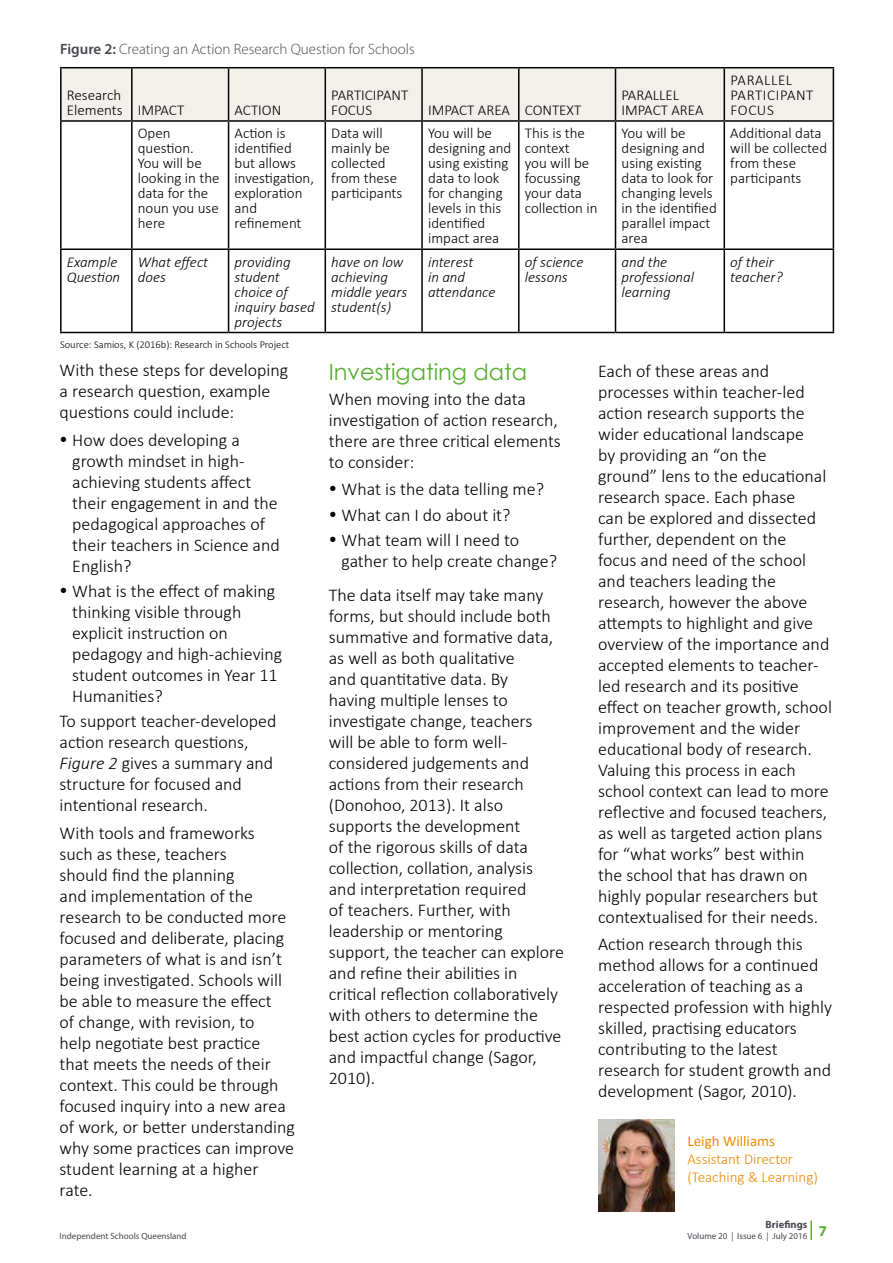
<style>
.page{position:relative;width:893px;height:1263px;background:#fff}
.page>*{position:absolute;margin:0;border:0;box-sizing:border-box;transform-origin:0 0}
.t1{font:22.5px "Century Gothic";color:#56af31}
.t2{font:300 18px/21px "Calibri";color:#000}
.t3{font:300 15px/15px "Calibri";color:#000}
.t4{font:italic 300 15px/15px "Calibri";color:#000}
.t5{font:300 15px "Myriad Pro";color:#474850}
.t6{font:300 15px/18px "Calibri";color:#ee8a00}
.t7{font:300 15px/15px "Calibri";letter-spacing:.04em;color:#000}
.t8{font:15px "Calibri";color:#ee8a00}
.t9{font:700 15px "Myriad Pro";color:#56af31}
.t10{font:300 10.5px "Calibri";color:#000}
.t11{font:700 10.5px "Myriad Pro";color:#474850}
.t12{font:9px "Myriad Pro";color:#474850}
.s1{font-weight:600}
.s2{font-style:italic}
</style>
<div class="page">
<hr style="left:810px;top:1220px;width:2px;height:20px;background:#56af31">
<div style="left:62px;top:68px;width:771px;height:52px;background:#f3f0eb"></div>
<hr style="left:60px;top:67px;width:72px;height:1px;background:#000">
<hr style="left:60px;top:68px;width:2px;height:52px;background:#000">
<hr style="left:132px;top:67px;width:97px;height:1px;background:#000">
<hr style="left:131px;top:68px;width:2px;height:52px;background:#000">
<hr style="left:229px;top:67px;width:96px;height:1px;background:#000">
<hr style="left:228px;top:68px;width:1px;height:52px;background:#000">
<hr style="left:325px;top:67px;width:97px;height:1px;background:#000">
<hr style="left:325px;top:68px;width:1px;height:52px;background:#000">
<hr style="left:422px;top:67px;width:97px;height:1px;background:#000">
<hr style="left:421px;top:68px;width:2px;height:52px;background:#000">
<hr style="left:519px;top:67px;width:96px;height:1px;background:#000">
<hr style="left:518px;top:68px;width:1px;height:52px;background:#000">
<hr style="left:615px;top:67px;width:109px;height:1px;background:#000">
<hr style="left:615px;top:68px;width:1px;height:52px;background:#000">
<hr style="left:724px;top:67px;width:110px;height:1px;background:#000">
<hr style="left:724px;top:68px;width:1px;height:52px;background:#000">
<hr style="left:833px;top:68px;width:1px;height:52px;background:#000">
<hr style="left:60px;top:120px;width:72px;height:2px;background:#000">
<hr style="left:60px;top:122px;width:2px;height:126px;background:#000">
<hr style="left:132px;top:120px;width:97px;height:2px;background:#000">
<hr style="left:131px;top:122px;width:2px;height:126px;background:#000">
<hr style="left:229px;top:120px;width:96px;height:2px;background:#000">
<hr style="left:228px;top:122px;width:1px;height:126px;background:#000">
<hr style="left:325px;top:120px;width:97px;height:2px;background:#000">
<hr style="left:325px;top:122px;width:1px;height:126px;background:#000">
<hr style="left:422px;top:120px;width:97px;height:2px;background:#000">
<hr style="left:421px;top:122px;width:2px;height:126px;background:#000">
<hr style="left:519px;top:120px;width:96px;height:2px;background:#000">
<hr style="left:518px;top:122px;width:1px;height:126px;background:#000">
<hr style="left:615px;top:120px;width:109px;height:2px;background:#000">
<hr style="left:615px;top:122px;width:1px;height:126px;background:#000">
<hr style="left:724px;top:120px;width:110px;height:2px;background:#000">
<hr style="left:724px;top:122px;width:1px;height:126px;background:#000">
<hr style="left:833px;top:122px;width:1px;height:126px;background:#000">
<hr style="left:60px;top:248px;width:72px;height:2px;background:#000">
<hr style="left:60px;top:250px;width:2px;height:82px;background:#000">
<hr style="left:132px;top:248px;width:97px;height:2px;background:#000">
<hr style="left:131px;top:250px;width:2px;height:82px;background:#000">
<hr style="left:229px;top:248px;width:96px;height:2px;background:#000">
<hr style="left:228px;top:250px;width:1px;height:82px;background:#000">
<hr style="left:325px;top:248px;width:97px;height:2px;background:#000">
<hr style="left:325px;top:250px;width:1px;height:82px;background:#000">
<hr style="left:422px;top:248px;width:97px;height:2px;background:#000">
<hr style="left:421px;top:250px;width:2px;height:82px;background:#000">
<hr style="left:519px;top:248px;width:96px;height:2px;background:#000">
<hr style="left:518px;top:250px;width:1px;height:82px;background:#000">
<hr style="left:615px;top:248px;width:109px;height:2px;background:#000">
<hr style="left:615px;top:250px;width:1px;height:82px;background:#000">
<hr style="left:724px;top:248px;width:110px;height:2px;background:#000">
<hr style="left:724px;top:250px;width:1px;height:82px;background:#000">
<hr style="left:833px;top:250px;width:1px;height:82px;background:#000">
<hr style="left:60px;top:332px;width:72px;height:1px;background:#000">
<hr style="left:132px;top:332px;width:97px;height:1px;background:#000">
<hr style="left:229px;top:332px;width:96px;height:1px;background:#000">
<hr style="left:325px;top:332px;width:97px;height:1px;background:#000">
<hr style="left:422px;top:332px;width:97px;height:1px;background:#000">
<hr style="left:519px;top:332px;width:96px;height:1px;background:#000">
<hr style="left:615px;top:332px;width:109px;height:1px;background:#000">
<hr style="left:724px;top:332px;width:110px;height:1px;background:#000">
<img style="left:598px;top:1120px;width:77px;height:92px">
<p class="t5" style="left:60px;top:40px;width:356px"><span class="s1">Figure 2:</span> Creating an Action Research Question for Schools</p>
<p class="t3" style="left:67px;top:87px;width:119px">Research<br>Elements IMPACT</p>
<p class="t3" style="left:235px;top:102px;width:48px">ACTION</p>
<p class="t3" style="left:331px;top:87px;width:79px">PARTICIPANT<br>FOCUS</p>
<p class="t3" style="left:428px;top:102px;width:155px">IMPACT AREA CONTEXT</p>
<p class="t3" style="left:621px;top:87px;width:83px">PARALLEL<br>IMPACT AREA</p>
<p class="t7" style="left:731px;top:72px;width:84px">PARALLEL<br>PARTICIPANT<br>FOCUS</p>
<p class="t3" style="left:138px;top:126px;width:83px">Open question.<br>You will be looking in the data for the noun you use here</p>
<p class="t3" style="left:235px;top:126px;width:81px">Action is identified but allows investigation, exploration and refinement</p>
<p class="t3" style="left:331px;top:126px;width:73px">Data will mainly be collected from these participants</p>
<p class="t3" style="left:428px;top:126px;width:85px">You will be designing and using existing data to look for changing levels in this identified impact area</p>
<p class="t3" style="left:525px;top:126px;width:74px">This is the context<br>you will be focussing your data collection in</p>
<p class="t3" style="left:621px;top:126px;width:97px">You will be designing and using existing data to look for changing levels in the identified parallel impact area</p>
<p class="t3" style="left:730px;top:126px;width:98px">Additional data will be collected from these participants</p>
<p class="t4" style="left:67px;top:254px;width:55px">Example<br>Question</p>
<p class="t4" style="left:138px;top:254px;width:72px">What effect does</p>
<p class="t4" style="left:235px;top:254px;width:82px">providing student choice of inquiry based projects</p>
<p class="t4" style="left:331px;top:254px;width:78px">have on low achieving middle years student(s)</p>
<p class="t4" style="left:428px;top:254px;width:69px">interest<br>in and attendance</p>
<p class="t4" style="left:525px;top:254px;width:60px">of science lessons</p>
<p class="t4" style="left:621px;top:254px;width:74px">and the professional learning</p>
<p class="t4" style="left:730px;top:254px;width:54px">of their teacher?</p>
<p class="t10" style="left:60px;top:338px;width:231px">Source: Samios, K (2016b): Research in Schools Project</p>
<p class="t2" style="left:60px;top:360px;width:230px">With these steps for developing a research question, example questions could include:</p>
<p class="t2" style="left:72px;top:429px;width:209px">How does developing a growth mindset in high&shy;achieving students affect their engagement in and the pedagogical approaches of their teachers in Science and<br>English?</p>
<p class="t2" style="left:72px;top:580px;width:212px">What is the effect of making thinking visible through explicit instruction on pedagogy and high-achieving student outcomes in Year 11<br>Humanities?</p>
<p class="t2" style="left:60px;top:711px;width:218px">To support teacher-developed action research questions,<br><span class="s2">Figure 2</span> gives a summary and structure for focused and intentional research.</p>
<p class="t2" style="left:60px;top:822px;width:237px">With tools and frameworks<br>such as these, teachers<br>should find the planning<br>and implementation of the research to be conducted more focused and deliberate, placing parameters of what is and isn’t being investigated. Schools will be able to measure the effect<br>of change, with revision, to<br>help negotiate best practice<br>that meets the needs of their context. This could be through focused inquiry into a new area of work, or better understanding why some practices can improve student learning at a higher rate.</p>
<p class="t1" style="left:329px;top:356px;width:200px">Investigating data</p>
<p class="t2" style="left:329px;top:388px;width:234px">When moving into the data investigation of action research, there are three critical elements to consider:</p>
<p class="t2" style="left:342px;top:477px;width:204px;line-height:25.2px">What is the data telling me?<br>What can I do about it?<br>What team will I need to</p>
<p class="t2" style="left:329px;top:544px;width:230px;line-height:33.8px;text-indent:13px">gather to help create change?<br>The data itself may take many</p>
<p class="t2" style="left:329px;top:605px;width:237px">forms, but should include both summative and formative data, as well as both qualitative<br>and quantitative data. By<br>having multiple lenses to investigate change, teachers<br>will be able to form well&shy;considered judgements and actions from their research (Donohoo, 2013). It also supports the development<br>of the rigorous skills of data collection, collation, analysis and interpretation required<br>of teachers. Further, with leadership or mentoring support, the teacher can explore and refine their abilities in critical reflection collaboratively with others to determine the best action cycles for productive and impactful change (Sagor,<br>2010).</p>
<p class="t2" style="left:598px;top:360px;width:235px">Each of these areas and processes within teacher-led action research supports the wider educational landscape<br>by providing an “on the<br>ground” lens to the educational research space. Each phase<br>can be explored and dissected further, dependent on the<br>focus and need of the school and teachers leading the research, however the above attempts to highlight and give overview of the importance and accepted elements to teacher&shy;led research and its positive effect on teacher growth, school improvement and the wider educational body of research.<br>Valuing this process in each school context can lead to more reflective and focused teachers, as well as targeted action plans for “what works” best within the school that has drawn on highly popular researchers but contextualised for their needs.</p>
<p class="t2" style="left:598px;top:933px;width:235px">Action research through this method allows for a continued acceleration of teaching as a respected profession with highly skilled, practising educators contributing to the latest research for student growth and development (Sagor, 2010).</p>
<p class="t8" style="left:687px;top:1130px;width:89px">Leigh Williams</p>
<p class="t6" style="left:687px;top:1150px;width:132px">Assistant Director (Teaching &amp; Learning)</p>
<p class="t11" style="left:766px;top:1218px;width:43px">Briefings</p>
<p class="t12" style="left:60px;top:1230px;width:129px">Independent Schools Queensland</p>
<p class="t12" style="left:688px;top:1230px;width:121px">Volume 20 | Issue 6 | July 2016</p>
<p class="t9" style="left:819px;top:1221px;width:10px">7</p>
</div>
